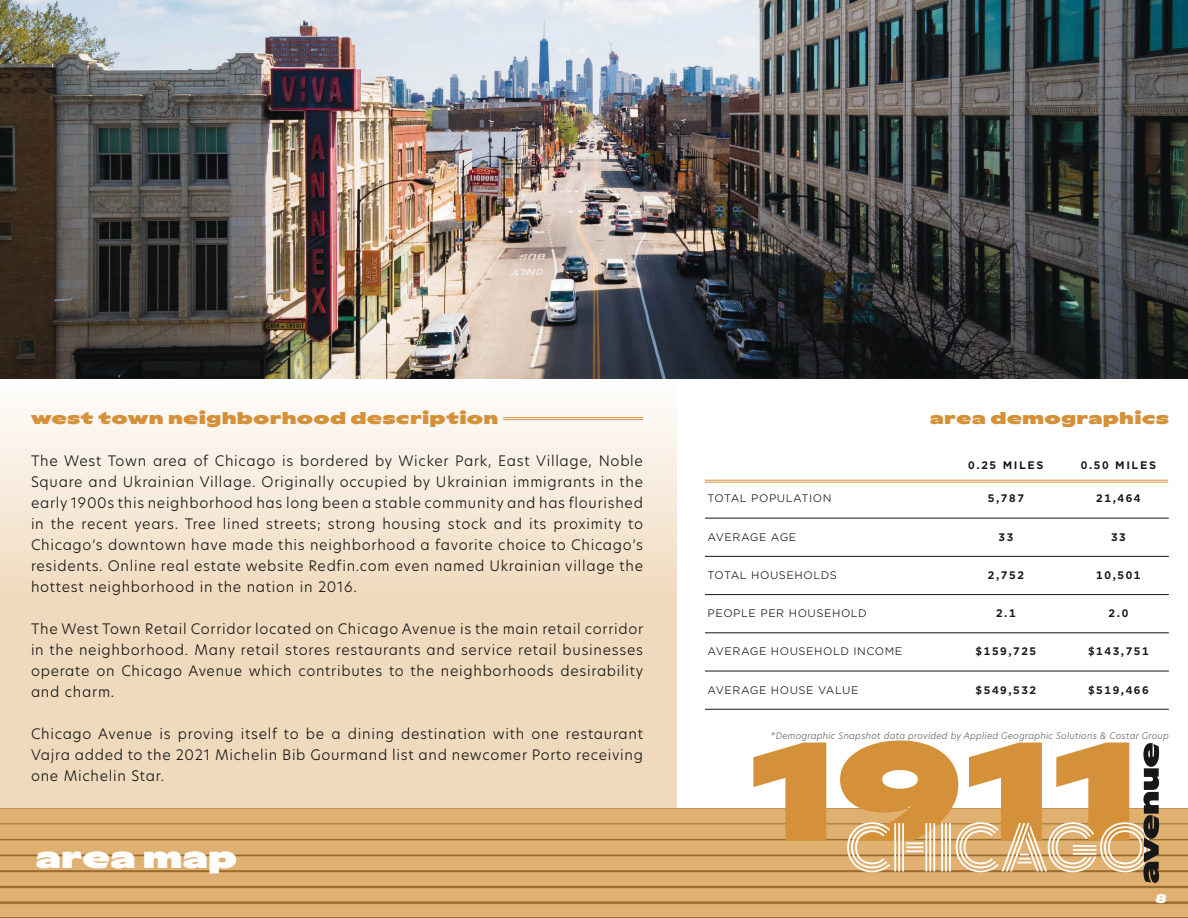
<style>
.page{position:relative;width:1188px;height:918px;background:#fff}
.page>*{position:absolute;margin:0;border:0;box-sizing:border-box;transform-origin:0 0}
.t1{font:30px "Gamay VF";letter-spacing:.03em;color:#fff}
.t2{font:16.5px "Gamay VF";letter-spacing:.05em;color:#d4913a}
.t3{font:300 14.25px/21px "New Hero";letter-spacing:.05em;color:#171716;text-align:justify}
.t4{font:italic 12px "Gamay VF";color:#fff}
.t5{font:10.5px "Gotham Office";letter-spacing:.05em;color:#171716}
.t6{font:700 10.5px "Gotham Office";letter-spacing:.15em;color:#171716}
.t7{font:italic 300 9px "New Hero";letter-spacing:.02em;color:#646668}
</style>
<div class="page">
<svg style="left:0;top:410px;width:677px;height:398px;background:#f2e1ca"></svg>
<img style="left:0;top:0;width:1188px;height:379px">
<hr style="left:503px;top:417px;width:140px;height:1px;background:#d4913a">
<hr style="left:503px;top:419px;width:140px;height:1px;background:#d4913a">
<hr style="left:705px;top:480px;width:463px;height:1px;background:#d4913a">
<hr style="left:705px;top:482px;width:463px;height:1px;background:#d4913a">
<hr style="left:705px;top:518px;width:464px;height:1px;background:#171716">
<hr style="left:705px;top:556px;width:464px;height:1px;background:#171716">
<hr style="left:705px;top:594px;width:464px;height:1px;background:#171716">
<hr style="left:705px;top:633px;width:464px;height:1px;background:#171716">
<hr style="left:705px;top:671px;width:464px;height:1px;background:#171716">
<hr style="left:705px;top:709px;width:464px;height:1px;background:#171716">
<svg style="left:0;top:808px;width:1188px;height:110px;background:#d7a768"></svg>
<svg style="left:753px;top:740px;width:406px;height:143px"></svg>
<p class="t2" style="left:31px;top:405px;width:469px">west town neighborhood description</p>
<p class="t3" style="left:31px;top:450px;width:614px">The West Town area of Chicago is bordered by Wicker Park, East Village, Noble Square and Ukrainian Village. Originally occupied by Ukrainian immigrants in the early 1900s this neighborhood has long been a stable community and has flourished in the recent years. Tree lined streets; strong housing stock and its proximity to Chicago’s downtown have made this neighborhood a favorite choice to Chicago’s residents. Online real estate website Redfin.com even named Ukrainian village the hottest neighborhood in the nation in 2016.</p>
<p class="t3" style="left:31px;top:618px;width:614px">The West Town Retail Corridor located on Chicago Avenue is the main retail corridor in the neighborhood. Many retail stores restaurants and service retail businesses operate on Chicago Avenue which contributes to the neighborhoods desirability and charm.</p>
<p class="t3" style="left:31px;top:723px;width:613px">Chicago Avenue is proving itself to be a dining destination with one restaurant Vajra added to the 2021 Michelin Bib Gourmand list and newcomer Porto receiving one Michelin Star.</p>
<p class="t1" style="left:36px;top:834px;width:202px">area map</p>
<p class="t5" style="left:708px;top:492px;width:126px">TOTAL POPULATION</p>
<p class="t5" style="left:708px;top:530px;width:90px">AVERAGE AGE</p>
<p class="t5" style="left:708px;top:568px;width:131px">TOTAL HOUSEHOLDS</p>
<p class="t5" style="left:708px;top:606px;width:161px">PEOPLE PER HOUSEHOLD</p>
<p class="t5" style="left:708px;top:645px;width:196px">AVERAGE HOUSEHOLD INCOME</p>
<p class="t5" style="left:708px;top:683px;width:153px">AVERAGE HOUSE VALUE</p>
<p class="t2" style="left:930px;top:405px;width:240px">area demographics</p>
<p class="t6" style="left:968px;top:458px;width:77px">0.25 MILES</p>
<p class="t6" style="left:1081px;top:458px;width:77px">0.50 MILES</p>
<p class="t6" style="left:988px;top:491px;width:38px">5,787</p>
<p class="t6" style="left:1096px;top:491px;width:46px">21,464</p>
<p class="t6" style="left:999px;top:530px;width:16px">33</p>
<p class="t6" style="left:1111px;top:530px;width:16px">33</p>
<p class="t6" style="left:988px;top:568px;width:38px">2,752</p>
<p class="t6" style="left:1096px;top:568px;width:46px">10,501</p>
<p class="t6" style="left:996px;top:606px;width:21px">2.1</p>
<p class="t6" style="left:1109px;top:606px;width:21px">2.0</p>
<p class="t6" style="left:976px;top:644px;width:62px">$159,725</p>
<p class="t6" style="left:1088px;top:644px;width:62px">$143,751</p>
<p class="t6" style="left:976px;top:682px;width:62px">$549,532</p>
<p class="t6" style="left:1088px;top:682px;width:62px">$519,466</p>
<p class="t7" style="left:770px;top:729px;width:400px">*Demographic Snapshot data provided by Applied Geographic Solutions &amp; Costar Group</p>
<p class="t4" style="left:1155px;top:889px;width:13px">8</p>
</div>
